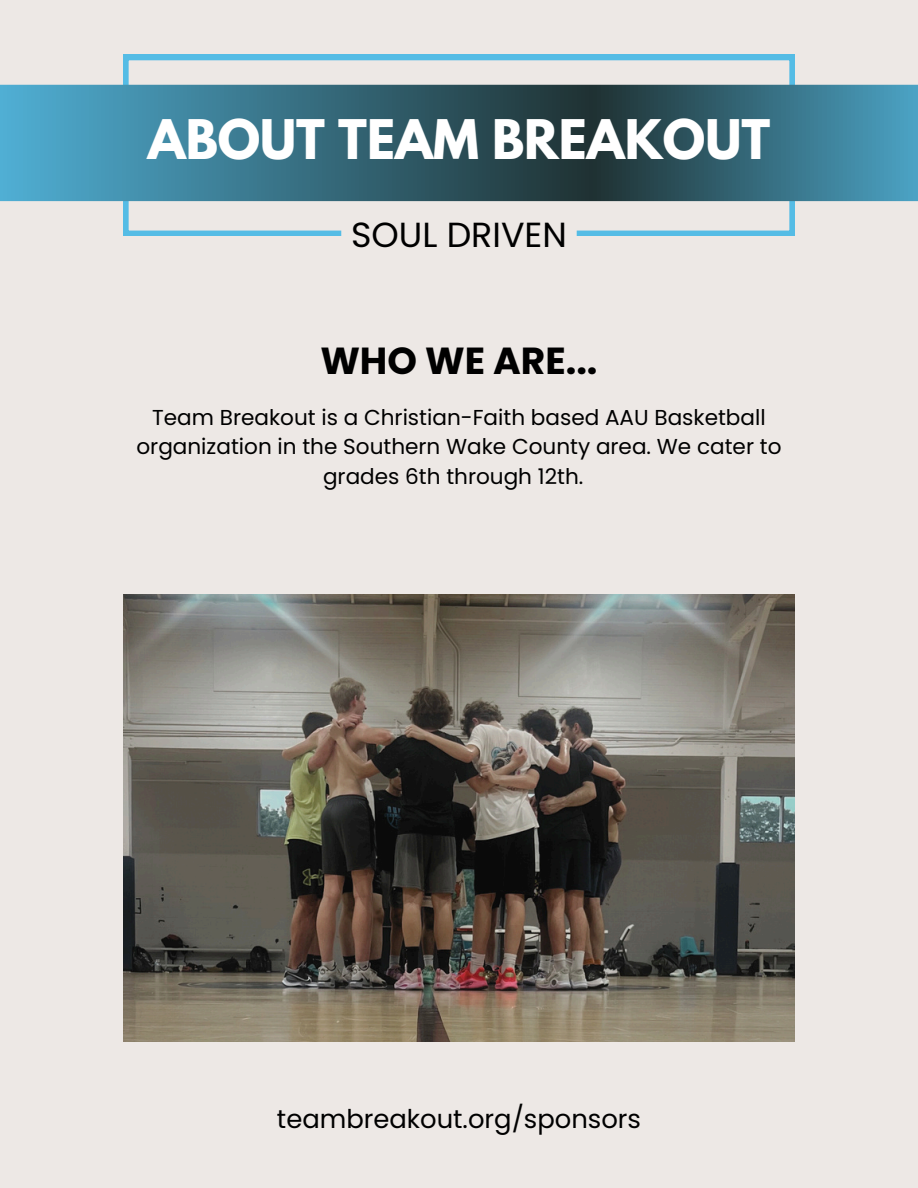
<style>
.page{position:relative;width:918px;height:1188px;background:#ede8e5}
.page>*{position:absolute;margin:0;border:0;box-sizing:border-box;transform-origin:0 0}
.t1{font:700 48.3px "League Spartan";color:#fff}
.t2{font:700 37.65px "Poppins";color:#000}
.t3{font:34.8px "Poppins";color:#000}
.t4{font:25.8px "Poppins";color:#000}
.t5{font:21.6px/29.7px "Poppins";color:#000;text-align:center}
</style>
<div class="page">
<svg style="left:123px;top:55px;width:672px;height:181px"></svg>
<svg style="left:0;top:85px;width:918px;height:116px;background:#366d80"></svg>
<img style="left:123px;top:594px;width:672px;height:448px">
<svg style="left:341px;top:205px;width:236px;height:31px"></svg>
<h1 class="t1" style="left:148px;top:116px;width:624px">ABOUT TEAM BREAKOUT</h1>
<p class="t3" style="left:351px;top:210px;width:217px">SOUL DRIVEN</p>
<p class="t2" style="left:320px;top:335px;width:279px">WHO WE ARE...</p>
<h3 class="t5" style="left:136px;top:402px;width:647px">Team Breakout is a Christian-Faith based AAU Basketball organization in the Southern Wake County area. We cater to grades 6th through 12th.</h3>
<h2 class="t4" style="left:277px;top:1101px;width:366px">teambreakout.org/sponsors</h2>
</div>
